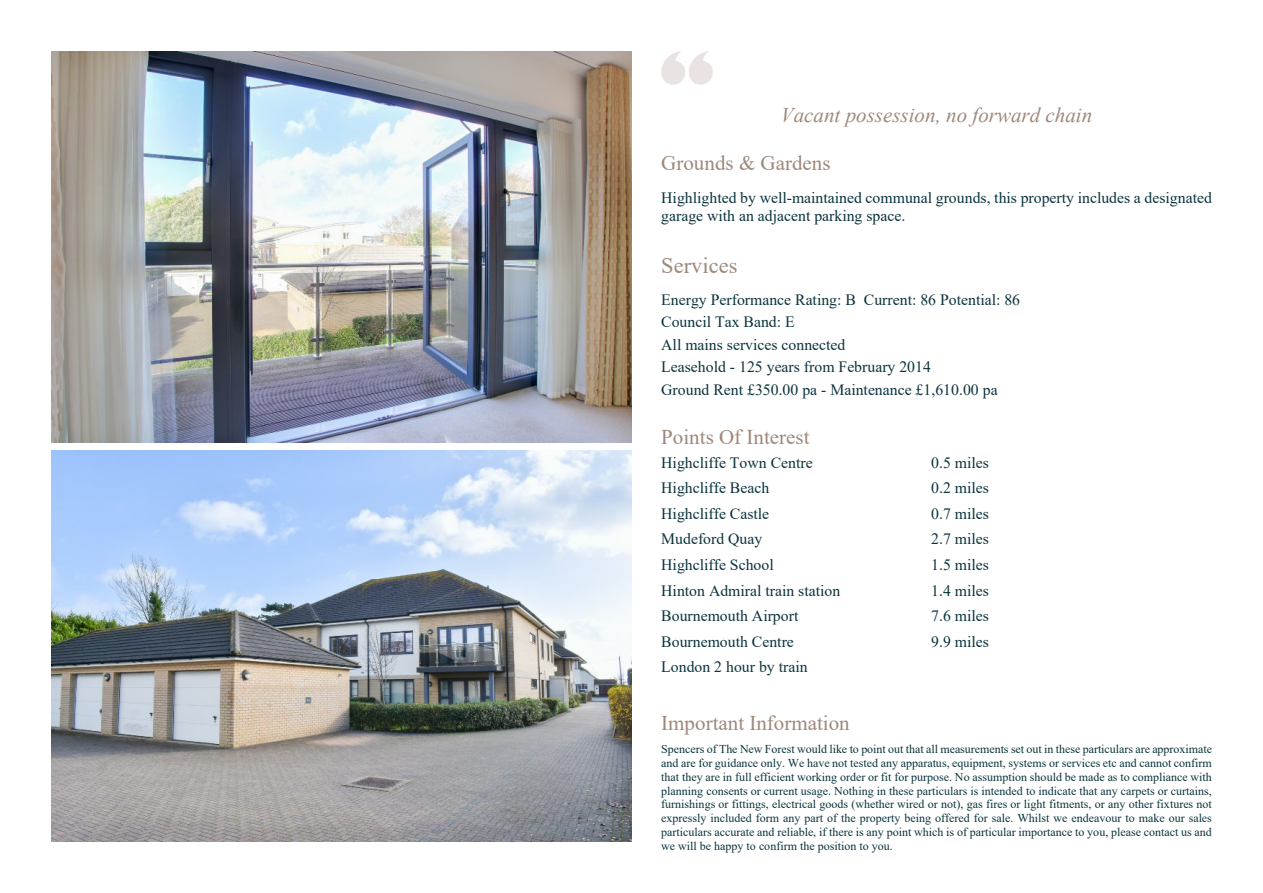
<style>
.page{position:relative;width:1263px;height:893px;background:#fff}
.page>*{position:absolute;margin:0;border:0;box-sizing:border-box;transform-origin:0 0}
.t1{font:22.5px "Times New Roman";color:#9e887b}
.t2{font:21px "Times New Roman";color:#9e887b}
.t3{font:italic 21px "Times New Roman";color:#9e887b}
.t4{font:15.75px/22.6px "Times New Roman";color:#0b333d}
.t5{font:12px/13.8px "Times New Roman";color:#0b333d;text-align:justify}
</style>
<div class="page">
<svg style="left:661px;top:51px;width:52px;height:34px"></svg>
<img style="left:51px;top:51px;width:580px;height:391px">
<img style="left:51px;top:451px;width:580px;height:391px">
<h2 class="t3" style="left:781px;top:108px;width:313px">Vacant possession, no forward chain</h2>
<h2 class="t2" style="left:661px;top:155px;width:171px">Grounds &amp; Gardens</h2>
<h3 class="t4" style="left:661px;top:190px;width:552px;line-height:18.1px">Highlighted by well-maintained communal grounds, this property includes a designated garage with an adjacent parking space.</h3>
<h1 class="t1" style="left:661px;top:257px;width:78px">Services</h1>
<h3 class="t4" style="left:661px;top:289px;width:360px">Energy Performance Rating: B Current: 86 Potential: 86<br>Council Tax Band: E<br>All mains services connected<br>Leasehold - 125 years from February 2014<br>Ground Rent £350.00 pa - Maintenance £1,610.00 pa</h3>
<h2 class="t2" style="left:661px;top:429px;width:150px">Points Of Interest</h2>
<h3 class="t4" style="left:661px;top:453px;width:153px">Highcliffe Town Centre</h3>
<h3 class="t4" style="left:931px;top:453px;width:59px">0.5 miles</h3>
<h3 class="t4" style="left:661px;top:478px;width:109px">Highcliffe Beach</h3>
<h3 class="t4" style="left:931px;top:478px;width:59px">0.2 miles</h3>
<h3 class="t4" style="left:661px;top:504px;width:110px">Highcliffe Castle</h3>
<h3 class="t4" style="left:931px;top:504px;width:59px">0.7 miles</h3>
<h3 class="t4" style="left:661px;top:529px;width:103px">Mudeford Quay</h3>
<h3 class="t4" style="left:931px;top:529px;width:59px">2.7 miles</h3>
<h3 class="t4" style="left:661px;top:555px;width:114px">Highcliffe School</h3>
<h3 class="t4" style="left:931px;top:555px;width:59px">1.5 miles</h3>
<h3 class="t4" style="left:661px;top:581px;width:180px">Hinton Admiral train station</h3>
<h3 class="t4" style="left:931px;top:581px;width:59px">1.4 miles</h3>
<h3 class="t4" style="left:661px;top:606px;width:139px">Bournemouth Airport</h3>
<h3 class="t4" style="left:931px;top:606px;width:59px">7.6 miles</h3>
<h3 class="t4" style="left:661px;top:632px;width:134px">Bournemouth Centre</h3>
<h3 class="t4" style="left:931px;top:632px;width:59px">9.9 miles</h3>
<h3 class="t4" style="left:661px;top:657px;width:148px">London 2 hour by train</h3>
<h2 class="t2" style="left:661px;top:716px;width:190px">Important Information</h2>
<p class="t5" style="left:661px;top:743px;width:552px">Spencers of The New Forest would like to point out that all measurements set out in these particulars are approximate and are for guidance only. We have not tested any apparatus, equipment, systems or services etc and cannot confirm that they are in full efficient working order or fit for purpose. No assumption should be made as to compliance with planning consents or current usage. Nothing in these particulars is intended to indicate that any carpets or curtains, furnishings or fittings, electrical goods (whether wired or not), gas fires or light fitments, or any other fixtures not expressly included form any part of the property being offered for sale. Whilst we endeavour to make our sales particulars accurate and reliable, if there is any point which is of particular importance to you, please contact us and we will be happy to confirm the position to you.</p>
</div>
